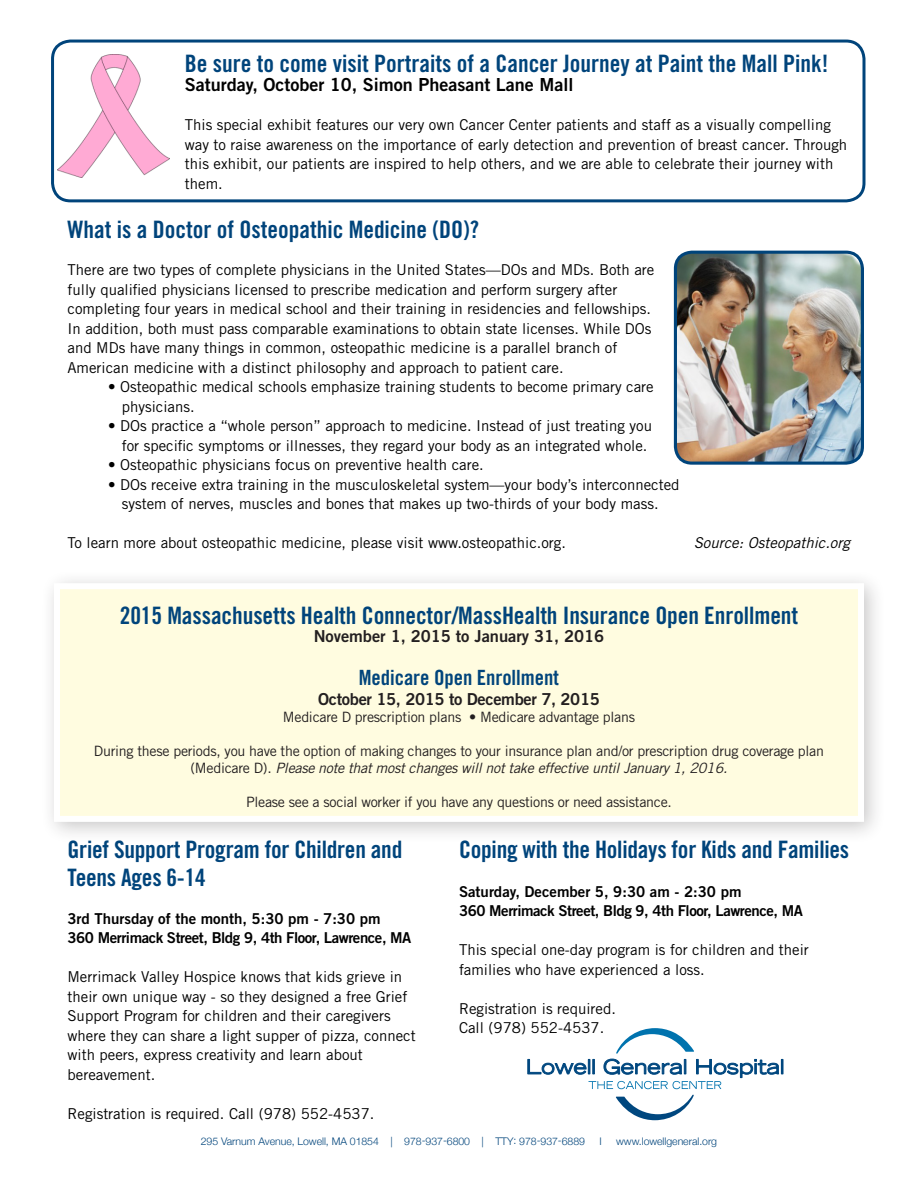
<style>
.page{position:relative;width:918px;height:1188px;background:#fff}
.page>*{position:absolute;margin:0;border:0;box-sizing:border-box;transform-origin:0 0}
.Body_Copy{font:24px/28.8px "Trade Gothic LT Std Bd Cn 20";letter-spacing:-.005em;color:#00447b}
.Body_Copy-2{font:21px "Trade Gothic LT Std Bd Cn 20";letter-spacing:-.005em;color:#00447b}
.Body_Copy-3{font:18px "Trade Gothic LT Std Bd 2";color:#000}
.Body_Copy-4{font:16.5px "Trade Gothic LT Std Bd 2";letter-spacing:-.01em;color:#231f20}
.Body_Copy-5{font:15px/19.5px "Trade Gothic LT Std";color:#000}
.Body_Copy-6{font:15px "Trade Gothic LT Std Bd 2";letter-spacing:-.03em;color:#000}
.Body_Copy-7{font:15px "Trade Gothic LT Std Bd 2";color:#000}
.Body_Copy-8{font:italic 15px "Trade Gothic LT Std";color:#000}
.Body_Copy-9{font:14.25px/17.1px "Trade Gothic LT Std";letter-spacing:-.02em;color:#231f20;text-align:center}
.Bullet_Copy{font:300 10.5px "Helvetica Neue";letter-spacing:-.005em;color:#00447b}
.s1{font-style:italic}
</style>
<div class="page">
<div style="left:51px;top:40px;width:814px;height:162px;border:3px solid #00447b;border-radius:18px"></div>
<div style="left:40px;top:569px;width:846px;height:275px;background:#231f20;opacity:.25"></div>
<div style="left:54px;top:583px;width:810px;height:239px;background:#fffce0;border:6px solid #fff"></div>
<img style="left:675px;top:252px;width:187px;height:209px">
<div style="left:674px;top:251px;width:190px;height:214px;border:3px solid #00447b;border-radius:17px"></div>
<svg style="left:528px;top:1028px;width:255px;height:61px"></svg>
<svg style="left:616px;top:1095px;width:78px;height:25px"></svg>
<img style="left:57px;top:55px;width:112px;height:123px">
<p class="Body_Copy" style="left:185px;top:49px;width:645px">Be sure to come visit Portraits of a Cancer Journey at Paint the Mall Pink!</p>
<p class="Body_Copy-3" style="left:185px;top:74px;width:390px">Saturday, October 10, Simon Pheasant Lane Mall</p>
<p class="Body_Copy-5" style="left:185px;top:115px;width:664px">This special exhibit features our very own Cancer Center patients and staff as a visually compelling way to raise awareness on the importance of early detection and prevention of breast cancer. Through this exhibit, our patients are inspired to help others, and we are able to celebrate their journey with them.</p>
<p class="Body_Copy" style="left:68px;top:215px;width:413px">What is a Doctor of Osteopathic Medicine (DO)?</p>
<p class="Body_Copy-5" style="left:68px;top:260px;width:588px">There are two types of complete physicians in the United States—DOs and MDs. Both are fully qualified physicians licensed to prescribe medication and perform surgery after completing four years in medical school and their training in residencies and fellowships.<br>In addition, both must pass comparable examinations to obtain state licenses. While DOs and MDs have many things in common, osteopathic medicine is a parallel branch of American medicine with a distinct philosophy and approach to patient care.</p>
<p class="Body_Copy-5" style="left:122px;top:377px;width:534px;text-indent:-14px">• Osteopathic medical schools emphasize training students to become primary care physicians.</p>
<p class="Body_Copy-5" style="left:122px;top:416px;width:532px;text-indent:-14px">• DOs practice a “whole person” approach to medicine. Instead of just treating you for specific symptoms or illnesses, they regard your body as an integrated whole.</p>
<p class="Body_Copy-5" style="left:108px;top:455px;width:377px">• Osteopathic physicians focus on preventive health care.</p>
<p class="Body_Copy-5" style="left:108px;top:475px;width:573px;text-align:center">• DOs receive extra training in the musculoskeletal system—your body’s interconnected system of nerves, muscles and bones that makes up two-thirds of your body mass.</p>
<p class="Body_Copy-5" style="left:68px;top:533px;width:500px">To learn more about osteopathic medicine, please visit www.osteopathic.org.</p>
<p class="Body_Copy-8" style="left:694px;top:534px;width:158px">Source: Osteopathic.org</p>
<p class="Body_Copy" style="left:120px;top:601px;width:680px">2015 Massachusetts Health Connector/MassHealth Insurance Open Enrollment</p>
<p class="Body_Copy-4" style="left:314px;top:626px;width:292px">November 1, 2015 to January 31, 2016</p>
<p class="Body_Copy-2" style="left:359px;top:665px;width:202px">Medicare Open Enrollment</p>
<p class="Body_Copy-4" style="left:318px;top:688px;width:283px">October 15, 2015 to December 7, 2015</p>
<p class="Body_Copy-9" style="left:283px;top:708px;width:354px">Medicare D prescription plans • Medicare advantage plans</p>
<p class="Body_Copy-9" style="left:94px;top:742px;width:732px">During these periods, you have the option of making changes to your insurance plan and/or prescription drug coverage plan (Medicare D). <span class="s1">Please note that most changes will not take effective until January 1, 2016.</span></p>
<p class="Body_Copy-9" style="left:246px;top:793px;width:427px">Please see a social worker if you have any questions or need assistance.</p>
<p class="Body_Copy" style="left:68px;top:834px;width:336px">Grief Support Program for Children and<br>Teens Ages 6-14</p>
<p class="Body_Copy-7" style="left:68px;top:909px;width:315px">3rd Thursday of the month, 5:30 pm - 7:30 pm</p>
<p class="Body_Copy-6" style="left:68px;top:929px;width:345px">360 Merrimack Street, Bldg 9, 4th Floor, Lawrence, MA</p>
<p class="Body_Copy-5" style="left:68px;top:967px;width:350px">Merrimack Valley Hospice knows that kids grieve in their own unique way - so they designed a free Grief Support Program for children and their caregivers where they can share a light supper of pizza, connect with peers, express creativity and learn about bereavement.</p>
<p class="Body_Copy-5" style="left:68px;top:1104px;width:309px">Registration is required. Call (978) 552-4537.</p>
<p class="Body_Copy" style="left:459px;top:834px;width:392px">Coping with the Holidays for Kids and Families</p>
<p class="Body_Copy-7" style="left:459px;top:882px;width:284px">Saturday, December 5, 9:30 am - 2:30 pm</p>
<p class="Body_Copy-6" style="left:459px;top:901px;width:345px">360 Merrimack Street, Bldg 9, 4th Floor, Lawrence, MA</p>
<p class="Body_Copy-5" style="left:459px;top:940px;width:351px">This special one-day program is for children and their families who have experienced a loss.</p>
<p class="Body_Copy-5" style="left:459px;top:998px;width:159px">Registration is required.</p>
<p class="Body_Copy-5" style="left:459px;top:1018px;width:147px">Call (978) 552-4537.</p>
<p class="Bullet_Copy" style="left:201px;top:1135px;width:386px">295 Varnum Avenue, Lowell, MA 01854 | 978-937-6800 | TTY: 978-937-6889</p>
<p class="Bullet_Copy" style="left:599px;top:1135px;width:4px">I</p>
<p class="Bullet_Copy" style="left:616px;top:1135px;width:102px">www.lowellgeneral.org</p>
</div>
